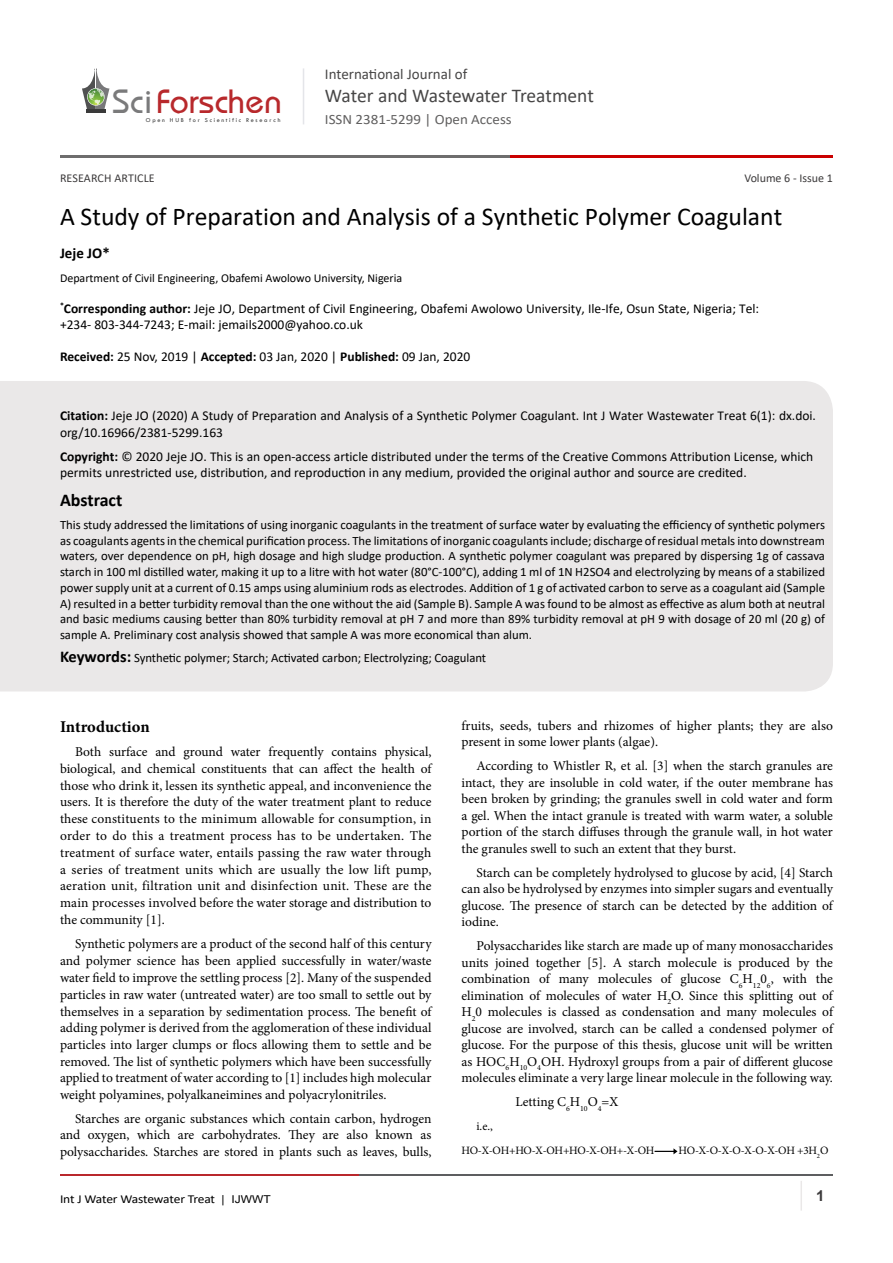
<style>
.page{position:relative;width:893px;height:1263px;background:#fff}
.page>*{position:absolute;margin:0;border:0;box-sizing:border-box;transform-origin:0 0}
.t1{font:35.1px "Opal";color:#b8292c}
.t2{font:25.65px "Calibri";color:#000}
.t3{font:19.5px "Calibri";letter-spacing:-.01em;color:#474646}
.List_Paragraph{font:700 18px "Calibri";color:#000}
.t4{font:700 16.5px "Minion Pro";letter-spacing:-.005em;color:#000}
.t5{font:15px "Calibri";color:#474646}
.t6{font:700 15px "Calibri";color:#000}
.t7{font:700 15px "Arial";color:#3c3a3b}
.t8{font:14.25px "Calibri";color:#605f5f;scale:1.05 1}
.t9{font:13.5px/16.5px "Minion Pro";color:#000;text-align:justify}
.t10{font:13.5px/16.5px "Calibri";color:#000}
.t11{font:12.75px/15.8px "Calibri";letter-spacing:-.005em;color:#000;text-align:justify}
.t12{font:12.15px "Calibri";letter-spacing:-.02em;color:#000;scale:1.11 1}
.t13{font:12px "Calibri";color:#000}
.t14{font:12px "Calibri";color:#3c3a3b}
.t15{font:12px "Minion Pro";color:#000}
.t16{font:11.25px "Minion Pro";letter-spacing:-.03em;color:#000}
.t17{font:6.15px "Tw Cen";letter-spacing:.28em;color:#3a3a3a}
.s1{color:#7a7a7b}
.s2{font-weight:700}
.s3{font-weight:700;font-size:16.5px}
.s4{font-family:"Arial";font-size:10.8px}
</style>
<div class="page">
<hr style="left:86px;top:109px;width:19px;height:4px;background:#3a3a3a">
<svg style="left:82px;top:68px;width:27px;height:41px"></svg>
<hr style="left:303px;top:68px;width:1px;height:56px;background:#e4e5e9">
<hr style="left:800px;top:1181px;width:2px;height:29px;background:#eae8e8">
<hr style="left:60px;top:1174px;width:300px;height:2px;background:#b9282c">
<hr style="left:359px;top:1174px;width:474px;height:2px;background:#5d5e60">
<hr style="left:60px;top:155px;width:535px;height:2px;background:#6e6d6d">
<hr style="left:511px;top:155px;width:322px;height:2px;background:#ca0000">
<svg style="left:654px;top:1148px;width:23px;height:6px"></svg>
<div style="left:0;top:381px;width:833px;height:310px;background:#eae8e8"></div>
<p class="t1" style="left:113px;top:80px;width:171px"><span class="s1">Sci</span> Forschen</p>
<p class="t17" style="left:146px;top:116px;width:136px">Open HUB for Scientific Research</p>
<p class="t5" style="left:325px;top:64px;width:144px">International Journal of</p>
<h3 class="t3" style="left:325px;top:82px;width:270px">Water and Wastewater Treatment</h3>
<p class="t8" style="left:325px;top:110px;width:179px">ISSN 2381-5299 | Open Access</p>
<p class="t14" style="left:744px;top:170px;width:90px">Volume 6 - Issue 1</p>
<p class="t14" style="left:60px;top:170px;width:96px">RESEARCH ARTICLE</p>
<p class="t2" style="left:60px;top:198px;width:724px">A Study of Preparation and Analysis of a Synthetic Polymer Coagulant</p>
<p class="t6" style="left:60px;top:243px;width:51px">Jeje JO*</p>
<p class="t13" style="left:60px;top:270px;width:344px">Department of Civil Engineering, Obafemi Awolowo University, Nigeria</p>
<p class="t10" style="left:60px;top:300px;width:701px"><sup>*</sup><span class="s2">Corresponding author:</span> Jeje JO, Department of Civil Engineering, Obafemi Awolowo University, Ile-Ife, Osun State, Nigeria; Tel: +234- 803-344-7243; E-mail: jemails2000@yahoo.co.uk</p>
<p class="t10" style="left:60px;top:347px;width:412px"><span class="s2">Received:</span> 25 Nov, 2019 | <span class="s2">Accepted:</span> 03 Jan, 2020 | <span class="s2">Published:</span> 09 Jan, 2020</p>
<p class="t10" style="left:60px;top:407px;width:757px"><span class="s2">Citation:</span> Jeje JO (2020) A Study of Preparation and Analysis of a Synthetic Polymer Coagulant. Int J Water Wastewater Treat 6(1): dx.doi. org/10.16966/2381-5299.163</p>
<p class="t10" style="left:60px;top:448px;width:755px"><span class="s2">Copyright:</span> © 2020 Jeje JO. This is an open-access article distributed under the terms of the Creative Commons Attribution License, which permits unrestricted use, distribution, and reproduction in any medium, provided the original author and source are credited.</p>
<p class="List_Paragraph" style="left:60px;top:488px;width:64px">Abstract</p>
<p class="t11" style="left:60px;top:516px;width:766px">This study addressed the limitations of using inorganic coagulants in the treatment of surface water by evaluating the efficiency of synthetic polymers as coagulants agents in the chemical purification process. The limitations of inorganic coagulants include; discharge of residual metals into downstream waters, over dependence on pH, high dosage and high sludge production. A synthetic polymer coagulant was prepared by dispersing 1g of cassava starch in 100 ml distilled water, making it up to a litre with hot water (80°C-100°C), adding 1 ml of 1N H2SO4 and electrolyzing by means of a stabilized power supply unit at a current of 0.15 amps using aluminium rods as electrodes. Addition of 1 g of activated carbon to serve as a coagulant aid (Sample A) resulted in a better turbidity removal than the one without the aid (Sample B). Sample A was found to be almost as effective as alum both at neutral and basic mediums causing better than 80% turbidity removal at pH 7 and more than 89% turbidity removal at pH 9 with dosage of 20 ml (20 g) of sample A. Preliminary cost analysis showed that sample A was more economical than alum.</p>
<p class="t11" style="left:60px;top:650px;width:428px"><span class="s3">Keywords:</span> Synthetic polymer; Starch; Activated carbon; Electrolyzing; Coagulant</p>
<p class="t4" style="left:60px;top:715px;width:91px">Introduction</p>
<p class="t9" style="left:60px;top:743px;width:373px;text-indent:15px">Both surface and ground water frequently contains physical, biological, and chemical constituents that can affect the health of those who drink it, lessen its synthetic appeal, and inconvenience the users. It is therefore the duty of the water treatment plant to reduce these constituents to the minimum allowable for consumption, in order to do this a treatment process has to be undertaken. The treatment of surface water, entails passing the raw water through a series of treatment units which are usually the low lift pump, aeration unit, filtration unit and disinfection unit. These are the main processes involved before the water storage and distribution to the community [1].</p>
<p class="t9" style="left:60px;top:936px;width:373px;text-indent:15px">Synthetic polymers are a product of the second half of this century and polymer science has been applied successfully in water/waste water field to improve the settling process [2]. Many of the suspended particles in raw water (untreated water) are too small to settle out by themselves in a separation by sedimentation process. The benefit of adding polymer is derived from the agglomeration of these individual particles into larger clumps or flocs allowing them to settle and be removed. The list of synthetic polymers which have been successfully applied to treatment of water according to [1] includes high molecular weight polyamines, polyalkaneimines and polyacrylonitriles.</p>
<p class="t9" style="left:60px;top:1110px;width:373px;text-indent:15px">Starches are organic substances which contain carbon, hydrogen and oxygen, which are carbohydrates. They are also known as polysaccharides. Starches are stored in plants such as leaves, bulls,</p>
<p class="t9" style="left:461px;top:717px;width:373px">fruits, seeds, tubers and rhizomes of higher plants; they are also present in some lower plants (algae).</p>
<p class="t9" style="left:461px;top:758px;width:373px;text-indent:15px">According to Whistler R, et al. [3] when the starch granules are intact, they are insoluble in cold water, if the outer membrane has been broken by grinding; the granules swell in cold water and form a gel. When the intact granule is treated with warm water, a soluble portion of the starch diffuses through the granule wall, in hot water the granules swell to such an extent that they burst.</p>
<p class="t9" style="left:461px;top:864px;width:373px;text-indent:15px">Starch can be completely hydrolysed to glucose by acid, [4] Starch can also be hydrolysed by enzymes into simpler sugars and eventually glucose. The presence of starch can be detected by the addition of iodine.</p>
<p class="t9" style="left:461px;top:938px;width:373px;text-indent:15px">Polysaccharides like starch are made up of many monosaccharides units joined together [5]. A starch molecule is produced by the combination of many molecules of glucose C<sub>6</sub>H<sub>12</sub>0<sub>6</sub>, with the elimination of molecules of water H<sub>2</sub>O. Since this splitting out of H<sub>2</sub>0 molecules is classed as condensation and many molecules of glucose are involved, starch can be called a condensed polymer of glucose. For the purpose of this thesis, glucose unit will be written as HOC<sub>6</sub>H<sub>10</sub>O<sub>4</sub>OH. Hydroxyl groups from a pair of different glucose molecules eliminate a very large linear molecule in the following way.</p>
<p class="t9" style="left:515px;top:1094px;width:104px">Letting C<sub>6</sub>H<sub>10</sub>O<sub>4</sub>=X</p>
<p class="t15" style="left:476px;top:1118px;width:18px">i.e.,</p>
<p class="t16" style="left:461px;top:1143px;width:195px">HO-X-OH+HO-X-OH+HO-X-OH+-X-OH</p>
<p class="t16" style="left:679px;top:1143px;width:151px">HO-X-O-X-O-X-O-X-OH +3H<sub>2</sub>O</p>
<p class="t12" style="left:60px;top:1190px;width:191px">Int J Water Wastewater Treat <span class="s4">| IJWWT</span></p>
<p class="t7" style="left:816px;top:1185px;width:10px">1</p>
</div>
